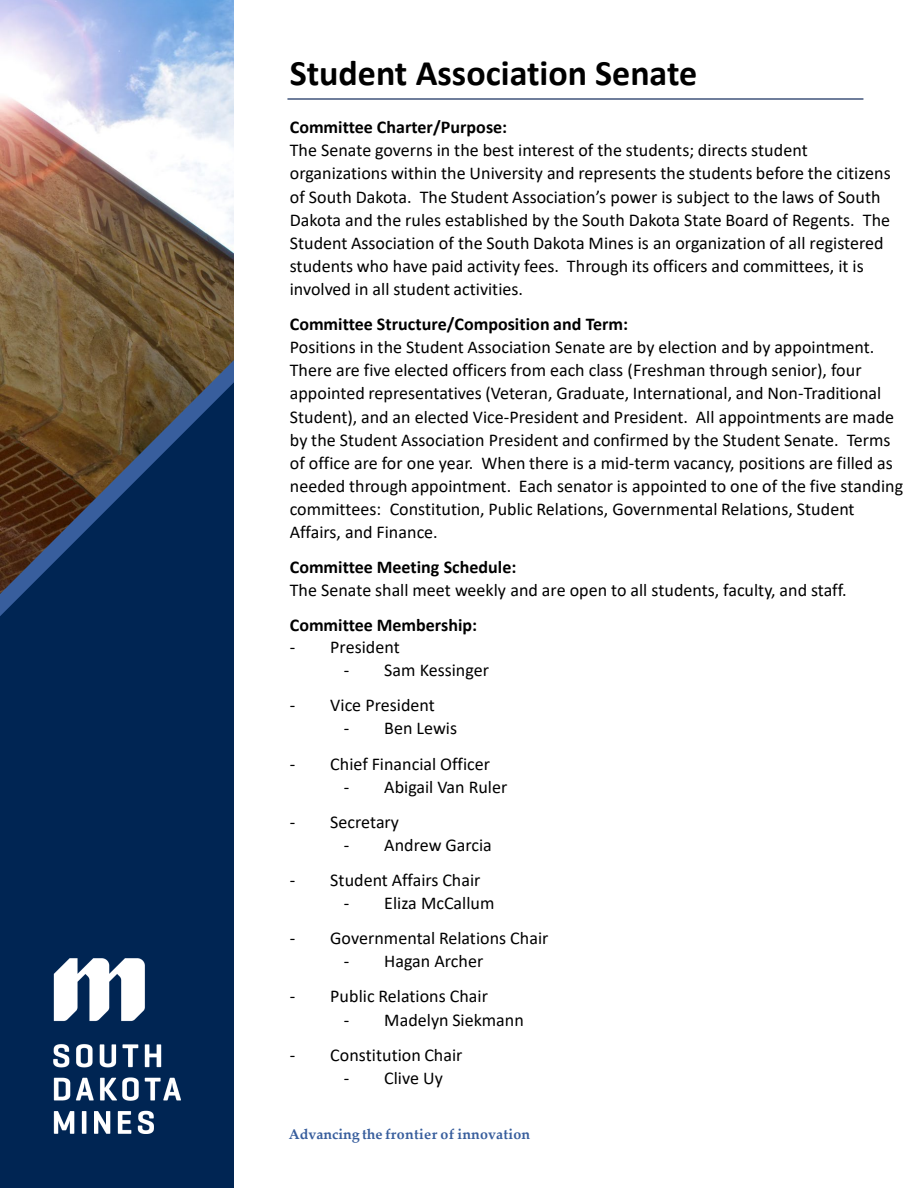
<style>
.page{position:relative;width:918px;height:1188px;background:#fff}
.page>*{position:absolute;margin:0;border:0;box-sizing:border-box;transform-origin:0 0}
.t1{font:700 36px "Calibri";color:#000}
.t2{font:18px/23.1px "Calibri";color:#000}
.t3{font:700 18px "Calibri";color:#000}
.t4{font:700 14.25px "Palatino Linotype";letter-spacing:.01em;color:#385e9d}
</style>
<div class="page">
<img style="left:0;top:0;width:234px;height:360px">
<svg style="left:0;top:360px;width:234px;height:22px;background:#6e5c3d"></svg>
<svg style="left:0;top:382px;width:234px;height:806px;background:#0e2a4e"></svg>
<hr style="left:287px;top:98px;width:576px;height:2px;background:#011c4f">
<img style="left:54px;top:959px;width:126px;height:174px">
<p class="t1" style="left:290px;top:48px;width:409px">Student Association Senate</p>
<p class="t3" style="left:290px;top:114px;width:219px">Committee Charter/Purpose:</p>
<p class="t2" style="left:290px;top:138px;width:603px">The Senate governs in the best interest of the students; directs student organizations within the University and represents the students before the citizens of South Dakota. The Student Association’s power is subject to the laws of South Dakota and the rules established by the South Dakota State Board of Regents. The Student Association of the South Dakota Mines is an organization of all registered students who have paid activity fees. Through its officers and committees, it is involved in all student activities.</p>
<p class="t3" style="left:290px;top:311px;width:340px">Committee Structure/Composition and Term:</p>
<p class="t2" style="left:290px;top:335px;width:615px">Positions in the Student Association Senate are by election and by appointment.<br>There are five elected officers from each class (Freshman through senior), four appointed representatives (Veteran, Graduate, International, and Non-Traditional Student), and an elected Vice-President and President. All appointments are made by the Student Association President and confirmed by the Student Senate. Terms of office are for one year. When there is a mid-term vacancy, positions are filled as needed through appointment. Each senator is appointed to one of the five standing committees: Constitution, Public Relations, Governmental Relations, Student Affairs, and Finance.</p>
<p class="t3" style="left:290px;top:555px;width:228px">Committee Meeting Schedule:</p>
<p class="t2" style="left:290px;top:578px;width:558px">The Senate shall meet weekly and are open to all students, faculty, and staff.</p>
<p class="t3" style="left:290px;top:612px;width:189px">Committee Membership:</p>
<p class="t2" style="left:290px;top:635px;width:112px">- President</p>
<p class="t2" style="left:344px;top:658px;width:147px">- Sam Kessinger</p>
<p class="t2" style="left:290px;top:693px;width:147px">- Vice President</p>
<p class="t2" style="left:344px;top:716px;width:115px">- Ben Lewis</p>
<p class="t2" style="left:290px;top:752px;width:202px">- Chief Financial Officer</p>
<p class="t2" style="left:344px;top:775px;width:165px">- Abigail Van Ruler</p>
<p class="t2" style="left:290px;top:810px;width:111px">- Secretary</p>
<p class="t2" style="left:344px;top:833px;width:150px">- Andrew Garcia</p>
<p class="t2" style="left:290px;top:868px;width:192px">- Student Affairs Chair</p>
<p class="t2" style="left:344px;top:891px;width:152px">- Eliza McCallum</p>
<p class="t2" style="left:290px;top:926px;width:260px">- Governmental Relations Chair</p>
<p class="t2" style="left:344px;top:949px;width:141px">- Hagan Archer</p>
<p class="t2" style="left:290px;top:984px;width:200px">- Public Relations Chair</p>
<p class="t2" style="left:344px;top:1008px;width:182px">- Madelyn Siekmann</p>
<p class="t2" style="left:290px;top:1043px;width:174px">- Constitution Chair</p>
<p class="t2" style="left:344px;top:1066px;width:101px">- Clive Uy</p>
<p class="t4" style="left:289px;top:1124px;width:243px">Advancing the frontier of innovation</p>
</div>
